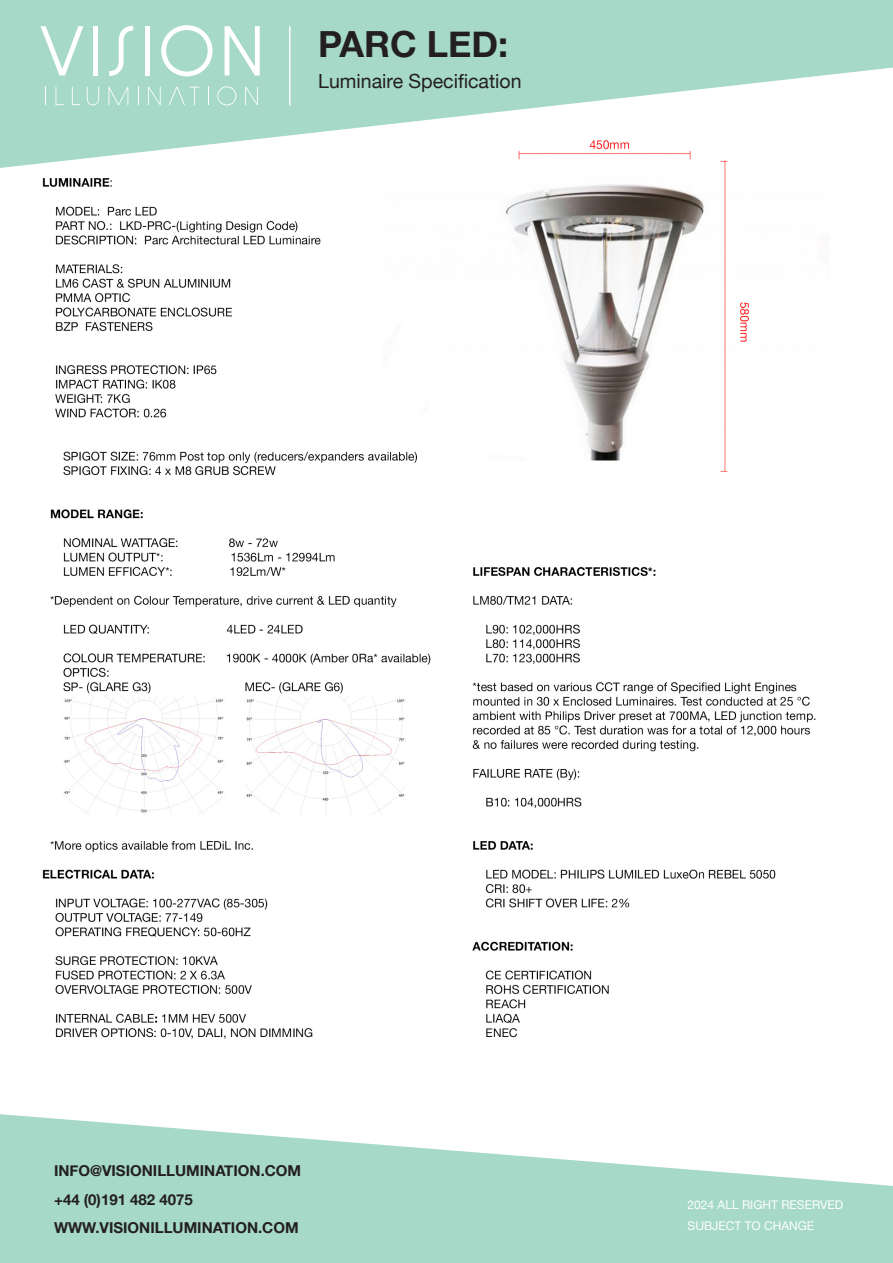
<style>
.page{position:relative;width:893px;height:1263px;background:#fff}
.page>*{position:absolute;margin:0;border:0;box-sizing:border-box;transform-origin:0 0}
.t1{font:700 36px "Helvetica Neue";color:#231f20}
.t2{font:19.5px "Helvetica Neue";color:#231f20}
.t3{font:700 15px "Helvetica Neue";color:#231f20}
.t4{font:12px "Helvetica Neue";color:#fff}
</style>
<div class="page">
<img style="left:42px;top:168px;width:774px;height:871px">
<svg style="left:0;top:0;width:893px;height:168px;fill:#a6d9c8"></svg>
<svg style="left:41px;top:26px;width:42px;height:49px"></svg>
<hr style="left:94px;top:26px;width:4px;height:49px;background:#fff">
<svg style="left:109px;top:26px;width:24px;height:50px"></svg>
<hr style="left:145px;top:26px;width:4px;height:49px;background:#fff">
<svg style="left:161px;top:25px;width:52px;height:51px"></svg>
<svg style="left:225px;top:26px;width:35px;height:49px"></svg>
<svg style="left:45px;top:87px;width:1px;height:18px"></svg>
<svg style="left:55px;top:87px;width:9px;height:18px"></svg>
<svg style="left:72px;top:87px;width:8px;height:18px"></svg>
<svg style="left:87px;top:87px;width:12px;height:18px"></svg>
<svg style="left:108px;top:87px;width:20px;height:18px"></svg>
<svg style="left:138px;top:87px;width:1px;height:18px"></svg>
<svg style="left:148px;top:87px;width:13px;height:18px"></svg>
<svg style="left:169px;top:87px;width:30px;height:18px"></svg>
<svg style="left:208px;top:87px;width:1px;height:18px"></svg>
<svg style="left:217px;top:86px;width:19px;height:19px"></svg>
<svg style="left:245px;top:87px;width:13px;height:18px"></svg>
<hr style="left:289px;top:26px;width:2px;height:79px;background:#fff">
<svg style="left:0;top:1114px;width:893px;height:149px;fill:#a6d9c8"></svg>
<p class="t1" style="left:318px;top:16px;width:192px">PARC LED:</p>
<p class="t2" style="left:318px;top:67px;width:205px">Luminaire Specification</p>
<p class="t3" style="left:54px;top:1159px;width:249px">INFO@VISIONILLUMINATION.COM</p>
<p class="t3" style="left:54px;top:1187px;width:140px">+44 (0)191 482 4075</p>
<p class="t3" style="left:54px;top:1216px;width:246px">WWW.VISIONILLUMINATION.COM</p>
<p class="t4" style="left:688px;top:1196px;width:157px">2024 ALL RIGHT RESERVED</p>
<p class="t4" style="left:688px;top:1217px;width:128px">SUBJECT TO CHANGE</p>
</div>
